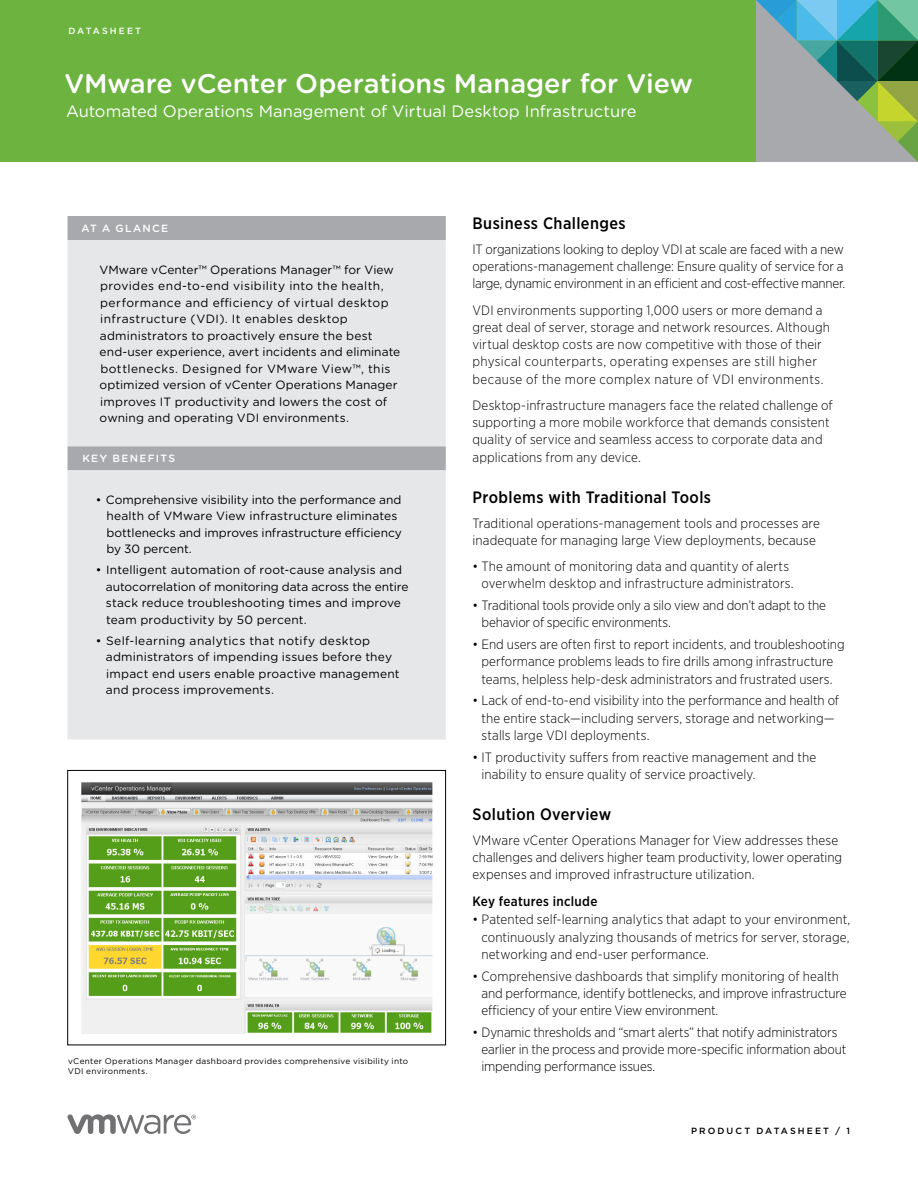
<style>
.page{position:relative;width:918px;height:1188px;background:#fff}
.page>*{position:absolute;margin:0;border:0;box-sizing:border-box;transform-origin:0 0}
.t1{font:500 27px "Gotham Rounded";letter-spacing:-.005em;color:#fff}
.t2{font:500 16.5px "Gotham Narrow";letter-spacing:.025em;color:#000}
.t3{font:16.5px "Gotham Rounded";color:#fff}
.t4{font:300 13.5px/17.2px "Gotham Narrow";color:#000}
.t5{font:500 13.5px "Gotham Narrow";letter-spacing:.02em;color:#000}
.t6{font:12px/16.5px "Gotham Rounded";letter-spacing:.01em;color:#000}
.t7{font:500 10.5px "Gotham Rounded";letter-spacing:.125em;color:#fff}
.t8{font:500 9px "Gotham";letter-spacing:.235em;color:#000}
.t9{font:500 9px "Gotham";letter-spacing:.235em;color:#fff}
.t10{font:8.25px/10.5px "Gotham";letter-spacing:.035em;color:#000}
</style>
<div class="page">
<div style="left:0;top:0;width:918px;height:162px;background:#6cb33f"></div>
<svg style="left:756px;top:0;width:162px;height:162px;background:#78a097"></svg>
<div style="left:68px;top:770px;width:378px;height:275px;border:1px solid #000"></div>
<svg style="left:68px;top:1114px;width:128px;height:20px"></svg>
<div style="left:68px;top:216px;width:378px;height:24px;background:#a7a9ac"></div>
<div style="left:68px;top:240px;width:378px;height:500px;background:#e6e7e8"></div>
<img style="left:81px;top:782px;width:352px;height:251px">
<p class="t9" style="left:68px;top:25px;width:74px">DATASHEET</p>
<h1 class="t1" style="left:64px;top:64px;width:630px">VMware vCenter Operations Manager for View</h1>
<p class="t3" style="left:66px;top:100px;width:572px">Automated Operations Management of Virtual Desktop Infrastructure</p>
<p class="t7" style="left:82px;top:221px;width:88px">AT A GLANCE</p>
<p class="t6" style="left:99px;top:261px;width:302px">VMware vCenter™ Operations Manager™ for View provides end-to-end visibility into the health, performance and efficiency of virtual desktop infrastructure (VDI). It enables desktop administrators to proactively ensure the best end-user experience, avert incidents and eliminate bottlenecks. Designed for VMware View™, this optimized version of vCenter Operations Manager improves IT productivity and lowers the cost of owning and operating VDI environments.</p>
<p class="t7" style="left:83px;top:451px;width:94px">KEY BENEFITS</p>
<p class="t6" style="left:107px;top:491px;width:297px;text-indent:-11px">• Comprehensive visibility into the performance and health of VMware View infrastructure eliminates bottlenecks and improves infrastructure efficiency by 30 percent.</p>
<p class="t6" style="left:106px;top:561px;width:304px;text-indent:-10px">• Intelligent automation of root-cause analysis and autocorrelation of monitoring data across the entire stack reduce troubleshooting times and improve team productivity by 50 percent.</p>
<p class="t6" style="left:106px;top:632px;width:295px;text-indent:-10px">• Self-learning analytics that notify desktop administrators of impending issues before they impact end users enable proactive management and process improvements.</p>
<p class="t10" style="left:68px;top:1055px;width:342px">vCenter Operations Manager dashboard provides comprehensive visibility into<br>VDI environments.</p>
<p class="t2" style="left:473px;top:213px;width:155px">Business Challenges</p>
<p class="t4" style="left:472px;top:240px;width:374px">IT organizations looking to deploy VDI at scale are faced with a new operations-management challenge: Ensure quality of service for a large, dynamic environment in an efficient and cost-effective manner.</p>
<p class="t4" style="left:472px;top:301px;width:359px">VDI environments supporting 1,000 users or more demand a great deal of server, storage and network resources. Although virtual desktop costs are now competitive with those of their physical counterparts, operating expenses are still higher because of the more complex nature of VDI environments.</p>
<p class="t4" style="left:472px;top:396px;width:362px">Desktop-infrastructure managers face the related challenge of supporting a more mobile workforce that demands consistent quality of service and seamless access to corporate data and applications from any device.</p>
<p class="t2" style="left:472px;top:487px;width:240px">Problems with Traditional Tools</p>
<p class="t4" style="left:472px;top:514px;width:349px">Traditional operations-management tools and processes are inadequate for managing large View deployments, because</p>
<p class="t4" style="left:482px;top:558px;width:314px;text-indent:-9px">• The amount of monitoring data and quantity of alerts overwhelm desktop and infrastructure administrators.</p>
<p class="t4" style="left:482px;top:597px;width:346px;text-indent:-9px">• Traditional tools provide only a silo view and don’t adapt to the behavior of specific environments.</p>
<p class="t4" style="left:472px;top:636px;width:374px;text-align:center">• End users are often first to report incidents, and troubleshooting performance problems leads to fire drills among infrastructure teams, helpless help-desk administrators and frustrated users.</p>
<p class="t4" style="left:482px;top:692px;width:359px;text-indent:-9px">• Lack of end-to-end visibility into the performance and health of the entire stack—including servers, storage and networking— stalls large VDI deployments.</p>
<p class="t4" style="left:482px;top:748px;width:336px;text-indent:-9px">• IT productivity suffers from reactive management and the inability to ensure quality of service proactively.</p>
<p class="t2" style="left:472px;top:804px;width:140px">Solution Overview</p>
<p class="t4" style="left:472px;top:831px;width:371px">VMware vCenter Operations Manager for View addresses these challenges and delivers higher team productivity, lower operating expenses and improved infrastructure utilization.</p>
<p class="t5" style="left:472px;top:892px;width:127px">Key features include</p>
<p class="t4" style="left:482px;top:911px;width:370px;text-align:justify;text-indent:-9px">• Patented self-learning analytics that adapt to your environment, continuously analyzing thousands of metrics for server, storage, networking and end-user performance.</p>
<p class="t4" style="left:482px;top:967px;width:367px;text-indent:-9px">• Comprehensive dashboards that simplify monitoring of health and performance, identify bottlenecks, and improve infrastructure efficiency of your entire View environment.</p>
<p class="t4" style="left:482px;top:1023px;width:366px;text-indent:-9px">• Dynamic thresholds and “smart alerts” that notify administrators earlier in the process and provide more-specific information about impending performance issues.</p>
<p class="t8" style="left:691px;top:1125px;width:160px">PRODUCT DATASHEET / 1</p>
</div>
